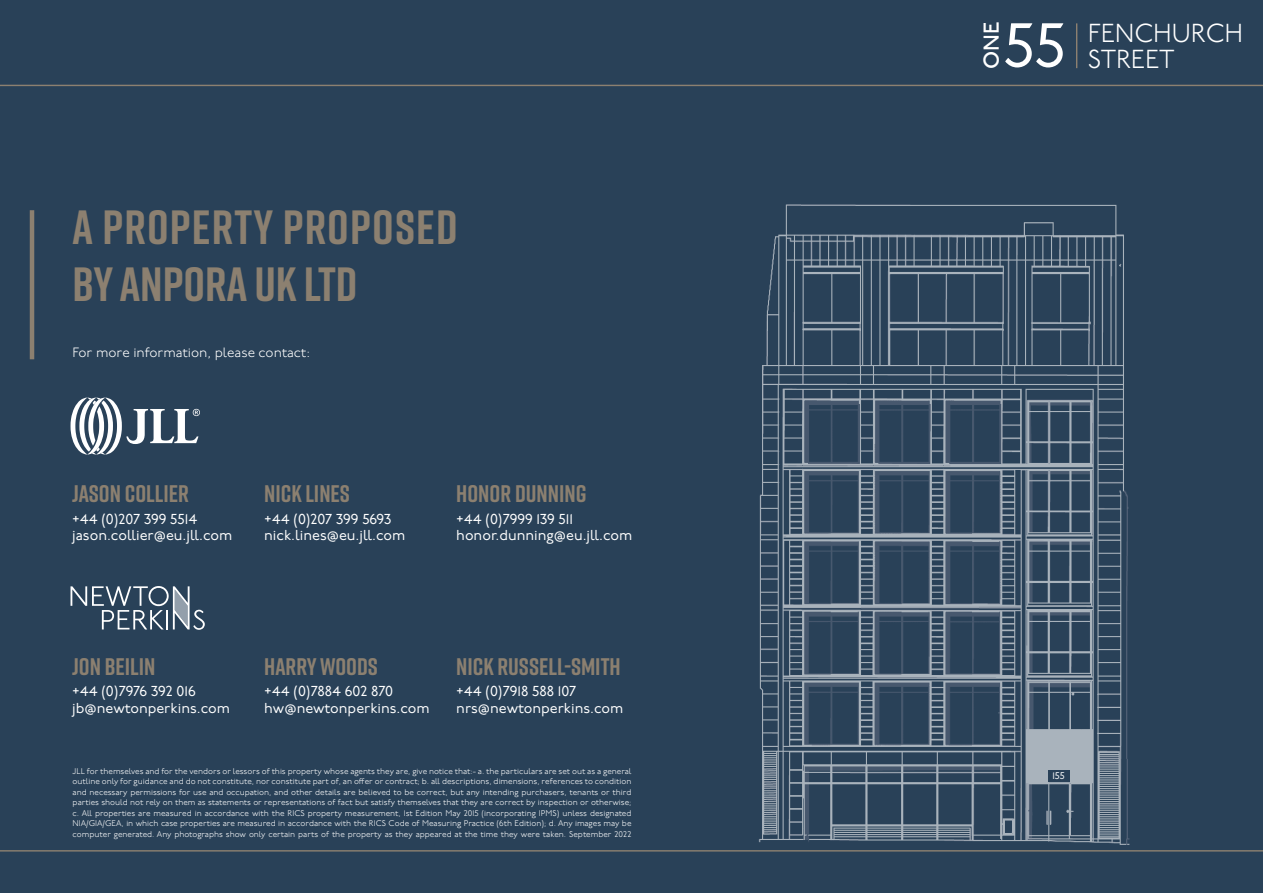
<style>
.page{position:relative;width:1263px;height:893px;background:#294158}
.page>*{position:absolute;margin:0;border:0;box-sizing:border-box;transform-origin:0 0}
.t1{font:61.8px "P22 Underground";color:#fff}
.t2{font:700 48px/57.6px "Rift";letter-spacing:.02em;color:#8c8070}
.t3{font:300 25.95px/26px "P22 Underground";letter-spacing:-.015em;color:#fff}
.t4{font:700 24px "Rift";color:#8c8070}
.t5{font:500 21.6px "P22 Underground";color:#fff}
.t6{font:14.4px/16.8px "P22 Underground";color:#fff}
.t7{font:300 13.5px "P22 Underground";color:#fff}
.t8{font:9.75px "P22 Underground";color:#fff}
.t9{font:300 8.25px/10.5px "P22 Underground";color:#fff;text-align:justify}
</style>
<div class="page">
<img style="left:711px;top:204px;width:469px;height:648px">
<hr style="left:1076px;top:23px;width:1px;height:45px;background:#8c8070">
<hr style="left:0;top:850px;width:1263px;height:1px;background:#8c8070">
<hr style="left:30px;top:210px;width:4px;height:149px;background:#8c8070">
<hr style="left:0;top:85px;width:1263px;height:1px;background:#8c8070">
<svg style="left:71px;top:398px;width:129px;height:56px"></svg>
<svg style="left:71px;top:586px;width:134px;height:44px"></svg>
<div style="left:1048px;top:770px;width:21px;height:11px;background:#294158"></div>
<h2 class="t2" style="left:73px;top:197px;width:387px">A PROPERTY PROPOSED<br>BY ANPORA UK LTD</h2>
<h3 class="t7" style="left:73px;top:345px;width:239px">For more information, please contact:</h3>
<h3 class="t4" style="left:72px;top:476px;width:118px">JASON COLLIER</h3>
<h3 class="t6" style="left:72px;top:511px;width:162px">+44 (0)207 399 5514 jason.collier@eu.jll.com</h3>
<h3 class="t4" style="left:264px;top:476px;width:87px">NICK LINES</h3>
<h3 class="t6" style="left:264px;top:511px;width:143px">+44 (0)207 399 5693 nick.lines@eu.jll.com</h3>
<h3 class="t4" style="left:456px;top:476px;width:132px">HONOR DUNNING</h3>
<h3 class="t6" style="left:456px;top:511px;width:178px">+44 (0)7999 139 511 honor.dunning@eu.jll.com</h3>
<h3 class="t4" style="left:72px;top:649px;width:85px">JON BEILIN</h3>
<h3 class="t6" style="left:72px;top:684px;width:159px">+44 (0)7976 392 016 jb@newtonperkins.com</h3>
<h3 class="t4" style="left:264px;top:649px;width:115px">HARRY WOODS</h3>
<h3 class="t6" style="left:264px;top:684px;width:167px">+44 (0)7884 602 870 hw@newtonperkins.com</h3>
<h3 class="t4" style="left:456px;top:649px;width:166px">NICK RUSSELL-SMITH</h3>
<h3 class="t6" style="left:456px;top:684px;width:169px">+44 (0)7918 588 107 nrs@newtonperkins.com</h3>
<p class="t9" style="left:73px;top:766px;width:560px">JLL for themselves and for the vendors or lessors of this property whose agents they are, give notice that:- a. the particulars are set out as a general outline only for guidance and do not constitute, nor constitute part of, an offer or contract; b. all descriptions, dimensions, references to condition and necessary permissions for use and occupation, and other details are believed to be correct, but any intending purchasers, tenants or third parties should not rely on them as statements or representations of fact but satisfy themselves that they are correct by inspection or otherwise; c. All properties are measured in accordance with the RICS property measurement, 1st Edition May 2015 (incorporating IPMS) unless designated NIA/GIA/GEA, in which case properties are measured in accordance with the RICS Code of Measuring Practice (6th Edition); d. Any images may be computer generated. Any photographs show only certain parts of the property as they appeared at the time they were taken. September 2022</p>
<h3 class="t5" style="left:979px;top:69px;width:48px;rotate:-90deg">ONE</h3>
<h1 class="t1" style="left:1003px;top:11px;width:63px">55</h1>
<h3 class="t3" style="left:1088px;top:21px;width:157px">FENCHURCH<br>STREET</h3>
<p class="t8" style="left:1052px;top:770px;width:14px">155</p>
</div>
